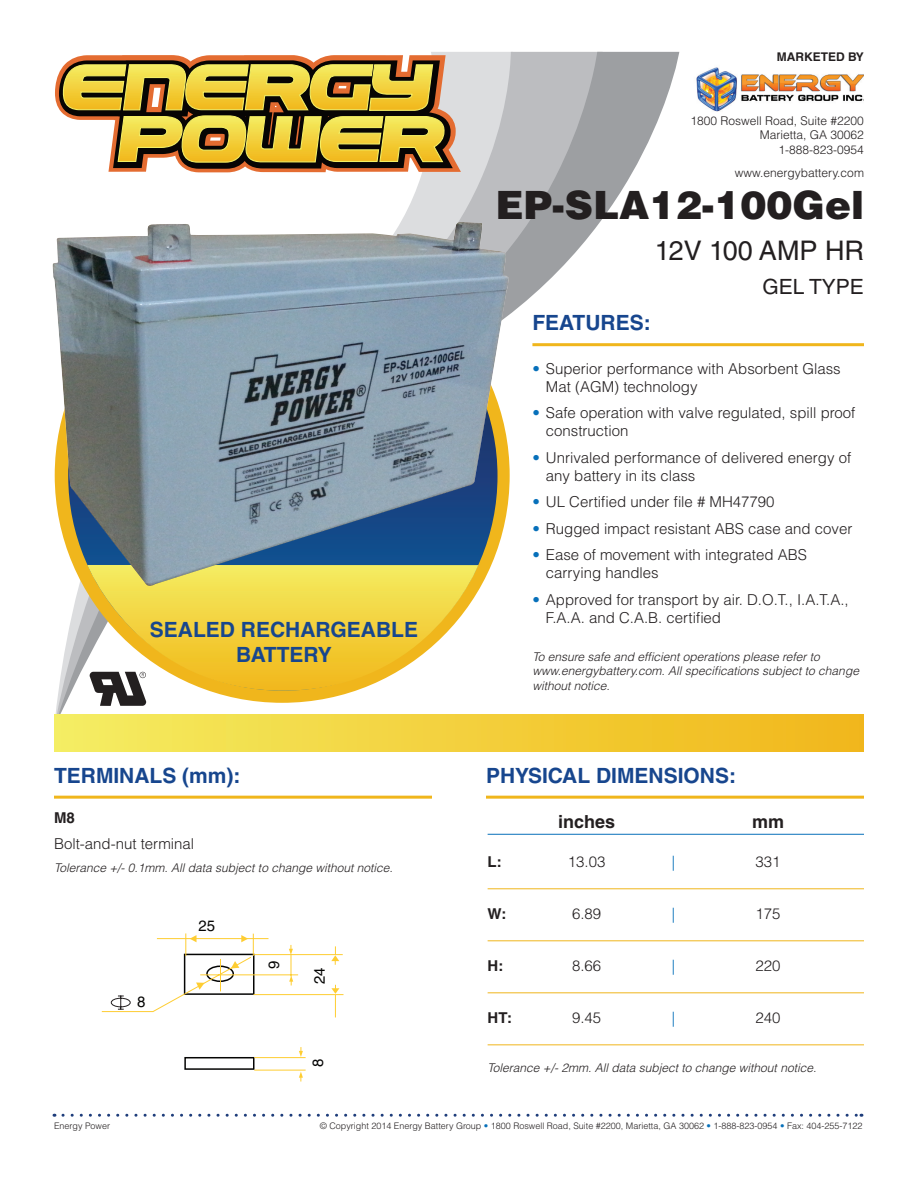
<style>
.page{position:relative;width:918px;height:1188px;background:#fff}
.page>*{position:absolute;margin:0;border:0;box-sizing:border-box;transform-origin:0 0}
.headline{font:900 39px "Helvetica LT Std";color:#231f20}
.Headline_Specs{font:27px "Helvetica LT Std";color:#231f20}
.t1{font:700 21px/25.2px "Helvetica LT Std";color:#17468e;text-align:center}
.Headline_Specs-2{font:21px "Helvetica LT Std";color:#231f20}
.t2{font:700 18px "Helvetica LT Std";color:#231f20}
.terminal-text{font:300 15px/18px "Helvetica LT Std";color:#231f20}
.dimensions{font:300 15px "Helvetica LT Std";color:#231f20}
.dimensions-2{font:700 15px "Helvetica LT Std";color:#231f20}
.Terminal_Picture{font:15px "Helvetica LT Std";color:#050504}
.dimensions-3{font:300 15px "Helvetica LT Std";color:#0770ba}
.Note{font:italic 300 12px/14.4px "Helvetica LT Std";color:#231f20}
.t3{font:300 12px/14.4px "Helvetica LT Std";color:#231f20;text-align:right}
.t4{font:700 12px "Helvetica LT Std";color:#231f20}
.t5{font:300 9px "Helvetica LT Std";color:#231f20}
.s1{color:#0770ba}
</style>
<div class="page">
<svg style="left:55px;top:52px;width:624px;height:662px"></svg>
<img style="left:696px;top:67px;width:168px;height:45px">
<hr style="left:486px;top:796px;width:378px;height:3px;background:#f0b61c">
<hr style="left:54px;top:796px;width:378px;height:3px;background:#f0b61c">
<div style="left:55px;top:714px;width:809px;height:38px;background:linear-gradient(to right,#f4ed62,#f1b619)"></div>
<svg style="left:87px;top:587px;width:391px;height:105px"></svg>
<svg style="left:55px;top:55px;width:406px;height:117px"></svg>
<svg style="left:59px;top:60px;width:394px;height:109px;background:#b09742"></svg>
<hr style="left:532px;top:343px;width:332px;height:3px;background:#f0b61c">
<svg style="left:63px;top:1114px;width:799px;height:3px"></svg>
<hr style="left:488px;top:834px;width:376px;height:1px;background:#0770ba">
<svg style="left:90px;top:672px;width:56px;height:34px"></svg>
<svg style="left:101px;top:933px;width:243px;height:149px"></svg>
<img style="left:53px;top:222px;width:456px;height:365px">
<hr style="left:488px;top:888px;width:376px;height:1px;background:#f0b61c">
<hr style="left:488px;top:940px;width:376px;height:1px;background:#f0b61c">
<hr style="left:488px;top:992px;width:376px;height:1px;background:#f0b61c">
<hr style="left:488px;top:1044px;width:376px;height:1px;background:#f0b61c">
<p class="t4" style="left:777px;top:50px;width:89px">MARKETED BY</p>
<p class="t3" style="left:691px;top:113px;width:175px">1800 Roswell Road, Suite #2200<br>Marietta, GA 30062<br>1-888-823-0954</p>
<p class="t3" style="left:735px;top:165px;width:131px">www.energybattery.com</p>
<h3 class="t1" style="left:150px;top:617px;width:270px">SEALED RECHARGEABLE<br>BATTERY</h3>
<p class="headline" style="left:496px;top:180px;width:370px">EP-SLA12-100Gel</p>
<p class="Headline_Specs" style="left:655px;top:235px;width:211px">12V 100 AMP HR</p>
<p class="Headline_Specs-2" style="left:762px;top:274px;width:103px">GEL TYPE</p>
<h3 class="t1" style="left:532px;top:310px;width:120px">FEATURES:</h3>
<p class="terminal-text" style="left:546px;top:359px;width:296px;text-indent:-14px"><span class="s1">•</span> Superior performance with Absorbent Glass<br>Mat (AGM) technology</p>
<p class="terminal-text" style="left:546px;top:404px;width:311px;text-indent:-14px"><span class="s1">•</span> Safe operation with valve regulated, spill proof construction</p>
<p class="terminal-text" style="left:546px;top:448px;width:307px;text-indent:-14px"><span class="s1">•</span> Unrivaled performance of delivered energy of any battery in its class</p>
<p class="terminal-text" style="left:532px;top:493px;width:244px"><span class="s1">•</span> UL Certified under file # MH47790</p>
<p class="terminal-text" style="left:532px;top:519px;width:322px"><span class="s1">•</span> Rugged impact resistant ABS case and cover</p>
<p class="terminal-text" style="left:546px;top:546px;width:262px;text-indent:-14px"><span class="s1">•</span> Ease of movement with integrated ABS carrying handles</p>
<p class="terminal-text" style="left:546px;top:591px;width:304px;text-indent:-14px"><span class="s1">•</span> Approved for transport by air. D.O.T., I.A.T.A.,<br>F.A.A. and C.A.B. certified</p>
<p class="Note" style="left:532px;top:649px;width:328px">To ensure safe and efficient operations please refer to www.energybattery.com. All specifications subject to change without notice.</p>
<h3 class="t1" style="left:54px;top:763px;width:188px">TERMINALS (mm):</h3>
<h3 class="t1" style="left:486px;top:763px;width:252px">PHYSICAL DIMENSIONS:</h3>
<p class="dimensions-2" style="left:54px;top:808px;width:22px">M8</p>
<p class="terminal-text" style="left:54px;top:835px;width:142px">Bolt-and-nut terminal</p>
<p class="Note" style="left:54px;top:861px;width:340px">Tolerance +/- 0.1mm. All data subject to change without notice.</p>
<p class="Terminal_Picture" style="left:137px;top:993px;width:10px">8</p>
<p class="Terminal_Picture" style="left:198px;top:917px;width:18px">25</p>
<p class="Terminal_Picture" style="left:265px;top:969px;width:10px;rotate:-90deg">9</p>
<p class="Terminal_Picture" style="left:311px;top:984px;width:18px;rotate:-90deg">24</p>
<p class="Terminal_Picture" style="left:309px;top:1067px;width:10px;rotate:-90deg">8</p>
<p class="t2" style="left:558px;top:811px;width:58px">inches</p>
<p class="t2" style="left:752px;top:811px;width:34px">mm</p>
<p class="dimensions-2" style="left:488px;top:853px;width:16px">L:</p>
<p class="dimensions" style="left:568px;top:852px;width:39px">13.03</p>
<p class="dimensions-3" style="left:672px;top:852px;width:5px">|</p>
<p class="dimensions" style="left:756px;top:852px;width:27px">331</p>
<p class="dimensions-2" style="left:488px;top:905px;width:21px">W:</p>
<p class="dimensions" style="left:572px;top:904px;width:31px">6.89</p>
<p class="dimensions-3" style="left:672px;top:904px;width:5px">|</p>
<p class="dimensions" style="left:756px;top:904px;width:27px">175</p>
<p class="dimensions-2" style="left:488px;top:957px;width:17px">H:</p>
<p class="dimensions" style="left:572px;top:957px;width:31px">8.66</p>
<p class="dimensions-3" style="left:672px;top:957px;width:5px">|</p>
<p class="dimensions" style="left:756px;top:957px;width:27px">220</p>
<p class="dimensions-2" style="left:488px;top:1009px;width:26px">HT:</p>
<p class="dimensions" style="left:572px;top:1009px;width:31px">9.45</p>
<p class="dimensions-3" style="left:672px;top:1009px;width:5px">|</p>
<p class="dimensions" style="left:756px;top:1009px;width:27px">240</p>
<p class="Note" style="left:488px;top:1060px;width:330px">Tolerance +/- 2mm. All data subject to change without notice.</p>
<p class="t5" style="left:54px;top:1120px;width:58px">Energy Power</p>
<p class="t5" style="left:320px;top:1120px;width:544px">© Copyright 2014 Energy Battery Group <span class="s1">•</span> 1800 Roswell Road, Suite #2200, Marietta, GA 30062 <span class="s1">•</span> 1-888-823-0954 <span class="s1">•</span> Fax: 404-255-7122</p>
</div>
